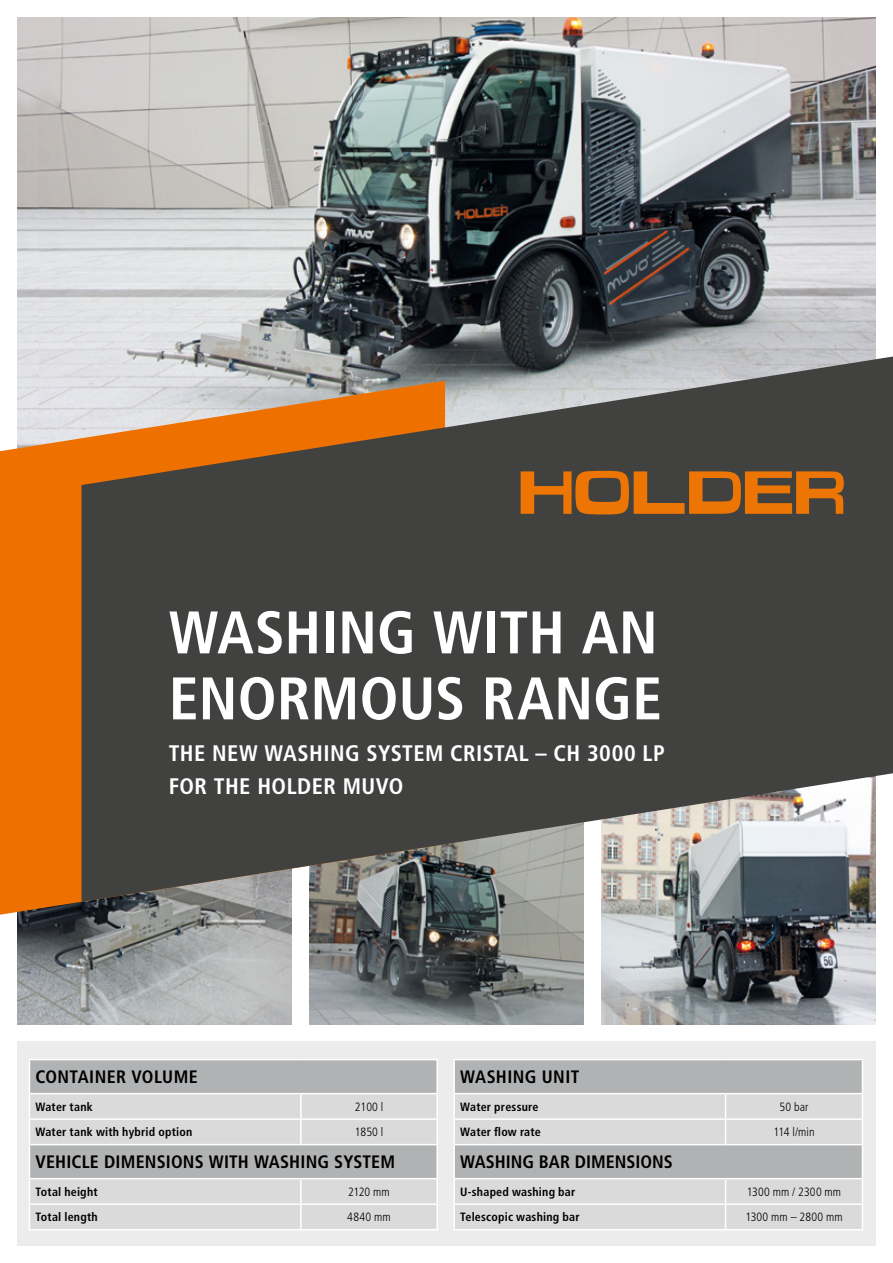
<style>
.page{position:relative;width:893px;height:1263px;background:#fff}
.page>*{position:absolute;margin:0;border:0;box-sizing:border-box;transform-origin:0 0}
.t1{font:700 condensed 60px/66px "Frutiger LT Std";letter-spacing:.005em;color:#fff}
.t2{font:700 condensed 22.5px/33px "Frutiger LT Std";letter-spacing:.02em;color:#fff}
.t3{font:700 condensed 18px "Frutiger LT Std";letter-spacing:.01em;color:#000}
.t4{font:700 condensed 12px "Frutiger LT Std";letter-spacing:.015em;color:#000}
.t5{font:300 condensed 12px "Frutiger LT Std";letter-spacing:.01em;color:#000}
</style>
<div class="page">
<div style="left:17px;top:1041px;width:859px;height:205px;background:#ececed"></div>
<img style="left:17px;top:17px;width:859px;height:364px">
<img style="left:309px;top:902px;width:275px;height:122px">
<img style="left:17px;top:915px;width:275px;height:109px">
<img style="left:601px;top:902px;width:275px;height:122px">
<svg style="left:0;top:381px;width:445px;height:534px;background:#df7d25"></svg>
<svg style="left:81px;top:356px;width:812px;height:546px;background:#5e5954"></svg>
<svg style="left:521px;top:471px;width:323px;height:43px;background:#9f5d1e"></svg>
<div style="left:29px;top:1059px;width:408px;height:34px;background:#b1b2b3"></div>
<div style="left:29px;top:1144px;width:408px;height:35px;background:#b1b2b3"></div>
<hr style="left:436px;top:1179px;width:2px;height:24px;background:#fff">
<div style="left:29px;top:1179px;width:408px;height:50px;background:#dadada"></div>
<hr style="left:301px;top:1203px;width:137px;height:2px;background:#fff">
<hr style="left:436px;top:1205px;width:2px;height:24px;background:#fff">
<hr style="left:29px;top:1229px;width:272px;height:1px;background:#fff">
<hr style="left:301px;top:1229px;width:137px;height:1px;background:#fff">
<hr style="left:29px;top:1144px;width:272px;height:1px;background:#fff">
<hr style="left:29px;top:1145px;width:1px;height:33px;background:#fff">
<hr style="left:29px;top:1178px;width:272px;height:1px;background:#fff">
<hr style="left:301px;top:1144px;width:137px;height:1px;background:#fff">
<hr style="left:436px;top:1145px;width:2px;height:33px;background:#fff">
<hr style="left:301px;top:1178px;width:137px;height:1px;background:#fff">
<hr style="left:29px;top:1059px;width:272px;height:1px;background:#fff">
<hr style="left:29px;top:1060px;width:1px;height:33px;background:#fff">
<hr style="left:301px;top:1059px;width:137px;height:1px;background:#fff">
<hr style="left:436px;top:1060px;width:2px;height:33px;background:#fff">
<hr style="left:301px;top:1093px;width:137px;height:1px;background:#fff">
<hr style="left:436px;top:1094px;width:2px;height:24px;background:#fff">
<svg style="left:29px;top:1093px;width:408px;height:51px;background:#dbdbdb"></svg>
<hr style="left:301px;top:1118px;width:137px;height:2px;background:#fff">
<hr style="left:300px;top:1120px;width:2px;height:24px;background:#fff">
<hr style="left:436px;top:1120px;width:2px;height:24px;background:#fff">
<hr style="left:300px;top:1179px;width:2px;height:24px;background:#fff">
<hr style="left:300px;top:1205px;width:2px;height:24px;background:#fff">
<div style="left:454px;top:1059px;width:408px;height:34px;background:#b1b2b3"></div>
<div style="left:455px;top:1095px;width:406px;height:134px;background:#dadada"></div>
<div style="left:454px;top:1144px;width:408px;height:35px;background:#b1b2b3"></div>
<hr style="left:453px;top:1093px;width:273px;height:1px;background:#fff">
<hr style="left:453px;top:1094px;width:2px;height:24px;background:#fff">
<hr style="left:726px;top:1093px;width:137px;height:1px;background:#fff">
<hr style="left:453px;top:1118px;width:273px;height:2px;background:#fff">
<hr style="left:453px;top:1120px;width:2px;height:24px;background:#fff">
<hr style="left:726px;top:1118px;width:137px;height:2px;background:#fff">
<svg style="left:862px;top:1094px;width:1px;height:50px"></svg>
<hr style="left:726px;top:1144px;width:137px;height:1px;background:#fff">
<hr style="left:862px;top:1145px;width:1px;height:33px;background:#fff">
<hr style="left:453px;top:1059px;width:273px;height:1px;background:#fff">
<hr style="left:726px;top:1059px;width:137px;height:1px;background:#fff">
<hr style="left:453px;top:1144px;width:273px;height:1px;background:#fff">
<hr style="left:453px;top:1145px;width:2px;height:33px;background:#fff">
<svg style="left:725px;top:1179px;width:1px;height:50px"></svg>
<hr style="left:453px;top:1178px;width:273px;height:1px;background:#fff">
<hr style="left:453px;top:1179px;width:2px;height:24px;background:#fff">
<hr style="left:726px;top:1178px;width:137px;height:1px;background:#fff">
<hr style="left:453px;top:1203px;width:273px;height:2px;background:#fff">
<hr style="left:453px;top:1205px;width:2px;height:24px;background:#fff">
<hr style="left:726px;top:1203px;width:137px;height:2px;background:#fff">
<svg style="left:862px;top:1179px;width:1px;height:50px"></svg>
<hr style="left:453px;top:1229px;width:273px;height:1px;background:#fff">
<hr style="left:726px;top:1229px;width:137px;height:1px;background:#fff">
<hr style="left:453px;top:1060px;width:2px;height:33px;background:#fff">
<hr style="left:862px;top:1060px;width:1px;height:33px;background:#fff">
<svg style="left:725px;top:1095px;width:1px;height:49px"></svg>
<h1 class="t1" style="left:169px;top:600px;width:495px">WASHING WITH AN<br>ENORMOUS RANGE</h1>
<h2 class="t2" style="left:169px;top:736px;width:498px">THE NEW WASHING SYSTEM CRISTAL – CH 3000 LP<br>FOR THE HOLDER MUVO</h2>
<h3 class="t3" style="left:35px;top:1066px;width:164px">CONTAINER VOLUME</h3>
<p class="t4" style="left:35px;top:1099px;width:59px">Water tank</p>
<p class="t5" style="left:355px;top:1100px;width:30px">2100 l</p>
<p class="t4" style="left:35px;top:1125px;width:158px">Water tank with hybrid option</p>
<p class="t5" style="left:355px;top:1125px;width:30px">1850 l</p>
<h3 class="t3" style="left:35px;top:1151px;width:361px">VEHICLE DIMENSIONS WITH WASHING SYSTEM</h3>
<p class="t4" style="left:35px;top:1184px;width:64px">Total height</p>
<p class="t5" style="left:348px;top:1185px;width:43px">2120 mm</p>
<p class="t4" style="left:35px;top:1210px;width:64px">Total length</p>
<p class="t5" style="left:347px;top:1210px;width:45px">4840 mm</p>
<h3 class="t3" style="left:460px;top:1066px;width:121px">WASHING UNIT</h3>
<p class="t4" style="left:460px;top:1099px;width:80px">Water pressure</p>
<p class="t5" style="left:779px;top:1100px;width:31px">50 bar</p>
<p class="t4" style="left:460px;top:1125px;width:82px">Water flow rate</p>
<p class="t5" style="left:773px;top:1125px;width:43px">114 l/min</p>
<h3 class="t3" style="left:460px;top:1151px;width:214px">WASHING BAR DIMENSIONS</h3>
<p class="t4" style="left:460px;top:1184px;width:117px">U-shaped washing bar</p>
<p class="t5" style="left:747px;top:1185px;width:96px">1300 mm / 2300 mm</p>
<p class="t4" style="left:460px;top:1210px;width:121px">Telescopic washing bar</p>
<p class="t5" style="left:745px;top:1210px;width:99px">1300 mm – 2800 mm</p>
</div>
